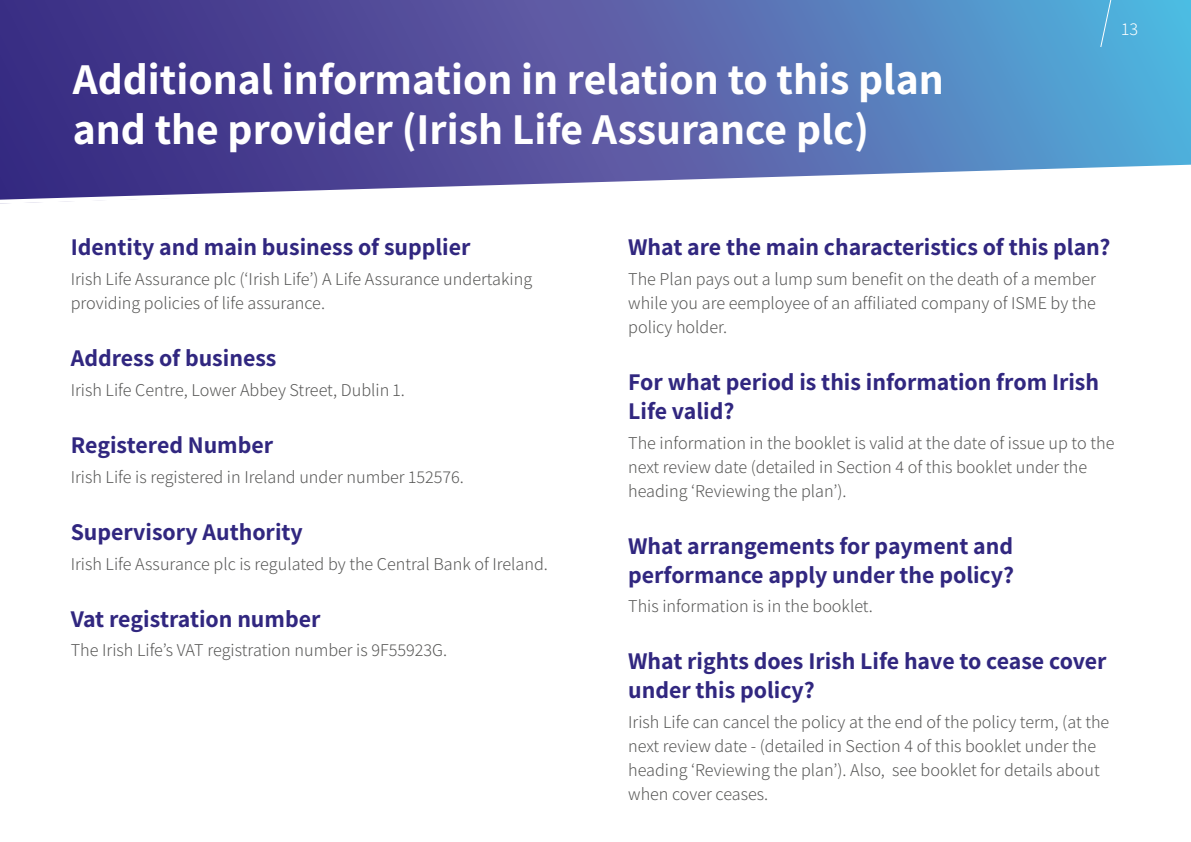
<style>
.page{position:relative;width:1191px;height:842px;background:#fff}
.page>*{position:absolute;margin:0;border:0;box-sizing:border-box;transform-origin:0 0}
.t1{font:700 44px/50px "Assistant";color:#fff}
.t2{font:700 24px/28.8px "Assistant";color:#312780}
.t3{font:300 18px/24px "Assistant";color:#575756}
.t4{font:300 18px "Assistant";color:#fff}
</style>
<div class="page">
<svg style="left:0;top:0;width:1191px;height:161px;background:#5162a8"></svg>
<svg style="left:1099px;top:0;width:16px;height:48px"></svg>
<svg style="left:0;top:161px;width:1191px;height:43px"></svg>
<h1 class="t1" style="left:73px;top:52px;width:872px">Additional information in relation to this plan and the provider (Irish Life Assurance plc)</h1>
<p class="t4" style="left:1121px;top:17px;width:18px">13</p>
<h2 class="t2" style="left:71px;top:232px;width:401px">Identity and main business of supplier</h2>
<p class="t3" style="left:71px;top:266px;width:463px">Irish Life Assurance plc (‘Irish Life’) A Life Assurance undertaking providing policies of life assurance.</p>
<h2 class="t2" style="left:71px;top:343px;width:207px">Address of business</h2>
<p class="t3" style="left:71px;top:377px;width:336px">Irish Life Centre, Lower Abbey Street, Dublin 1.</p>
<h2 class="t2" style="left:71px;top:429px;width:204px">Registered Number</h2>
<p class="t3" style="left:71px;top:464px;width:394px">Irish Life is registered in Ireland under number 152576.</p>
<h2 class="t2" style="left:71px;top:516px;width:234px">Supervisory Authority</h2>
<p class="t3" style="left:71px;top:551px;width:479px">Irish Life Assurance plc is regulated by the Central Bank of Ireland.</p>
<h2 class="t2" style="left:71px;top:603px;width:251px">Vat registration number</h2>
<p class="t3" style="left:71px;top:637px;width:378px">The Irish Life’s VAT registration number is 9F55923G.</p>
<h2 class="t2" style="left:628px;top:232px;width:484px">What are the main characteristics of this plan?</h2>
<p class="t3" style="left:628px;top:266px;width:469px;text-align:justify">The Plan pays out a lump sum benefit on the death of a member while you are eemployee of an affiliated company of ISME by the policy holder.</p>
<h2 class="t2" style="left:628px;top:367px;width:472px">For what period is this information from Irish<br>Life valid?</h2>
<p class="t3" style="left:628px;top:430px;width:487px">The information in the booklet is valid at the date of issue up to the next review date (detailed in Section 4 of this booklet under the heading ‘Reviewing the plan’).</p>
<h2 class="t2" style="left:628px;top:530px;width:387px">What arrangements for payment and performance apply under the policy?</h2>
<p class="t3" style="left:628px;top:593px;width:246px">This information is in the booklet.</p>
<h2 class="t2" style="left:628px;top:646px;width:480px">What rights does Irish Life have to cease cover under this policy?</h2>
<p class="t3" style="left:628px;top:709px;width:482px">Irish Life can cancel the policy at the end of the policy term, (at the next review date - (detailed in Section 4 of this booklet under the heading ‘Reviewing the plan’). Also, see booklet for details about when cover ceases.</p>
</div>
